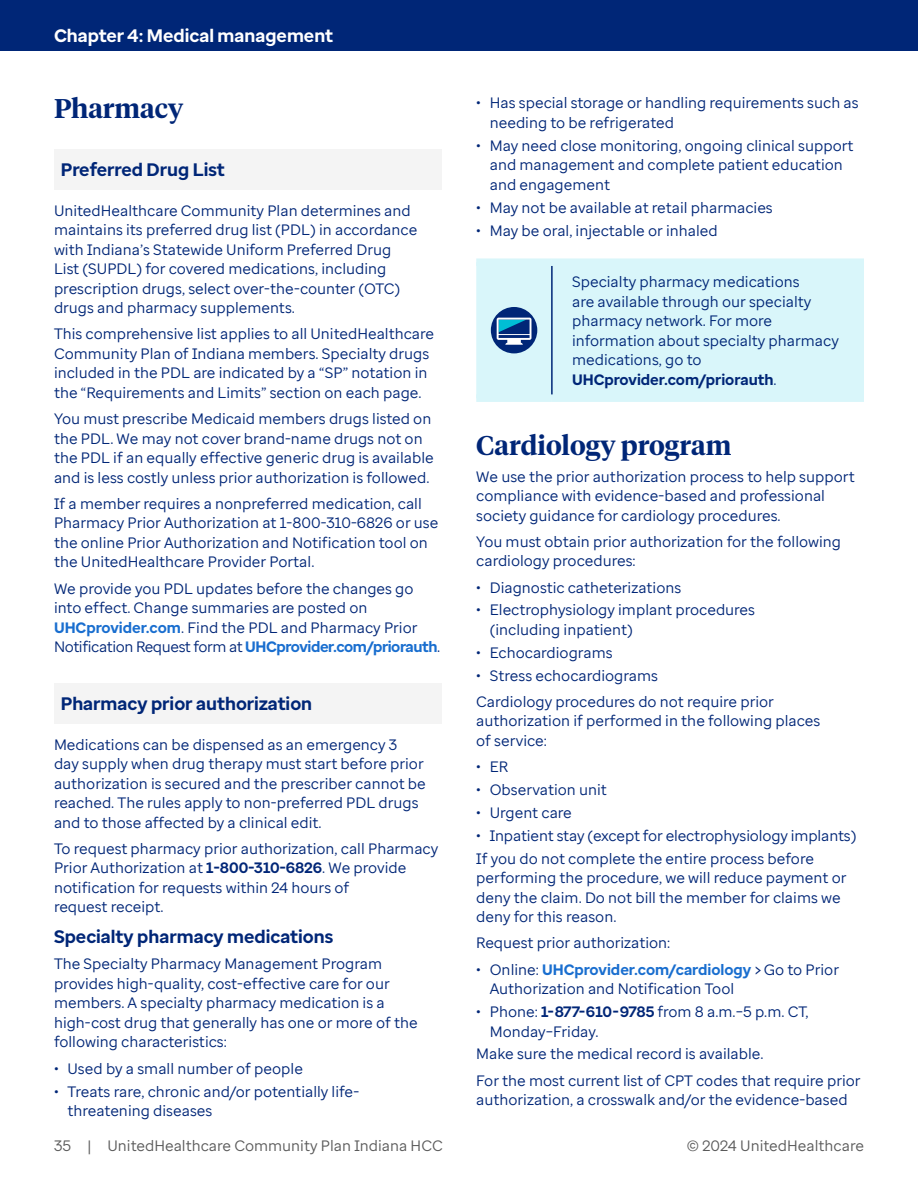
<style>
.page{position:relative;width:918px;height:1188px;background:#fff}
.page>*{position:absolute;margin:0;border:0;box-sizing:border-box;transform-origin:0 0}
.H4{font:600 27px "UHC Serif Headline";color:#002677}
.Body{font:600 27px "UHC Serif Headline";color:#002677}
.H5_Sans_Gray_Shading{font:700 18px "Enterprise Sans";color:#002677}
.Body-2{font:700 18px "Enterprise Sans";color:#002677}
.t1{font:700 18px "Enterprise Sans";color:#fff}
.Body-3{font:15px/19.5px "Enterprise Sans";color:#002677}
.t2{font:15px "Enterprise Sans";color:#5a5a5a}
.s1{font-weight:700;color:#196ecf}
.s2{font-weight:700}
</style>
<div class="page">
<div style="left:0;top:0;width:918px;height:51px;background:#002677"></div>
<div style="left:54px;top:149px;width:388px;height:40px;background:#f4f4f4"></div>
<div style="left:54px;top:683px;width:388px;height:40px;background:#f4f4f4"></div>
<div style="left:476px;top:266px;width:388px;height:128px;background:#d9f6fa"></div>
<div style="left:476px;top:258px;width:76px;height:8px;background:#d9f6fa"></div>
<div style="left:552px;top:258px;width:312px;height:8px;background:#d9f6fa"></div>
<div style="left:476px;top:394px;width:76px;height:8px;background:#d9f6fa"></div>
<div style="left:552px;top:394px;width:312px;height:8px;background:#d9f6fa"></div>
<hr style="left:551px;top:266px;width:2px;height:128px;background:#002677">
<div style="left:491px;top:307px;width:46px;height:46px;background:#002677;border-radius:50%"></div>
<svg style="left:497px;top:318px;width:34px;height:27px"></svg>
<p class="t1" style="left:54px;top:24px;width:281px">Chapter 4: Medical management</p>
<p class="Body" style="left:54px;top:90px;width:131px">Pharmacy</p>
<p class="H5_Sans_Gray_Shading" style="left:61px;top:158px;width:166px">Preferred Drug List</p>
<p class="Body-3" style="left:54px;top:200px;width:365px">UnitedHealthcare Community Plan determines and maintains its preferred drug list (PDL) in accordance with Indiana’s Statewide Uniform Preferred Drug List (SUPDL) for covered medications, including prescription drugs, select over-the-counter (OTC) drugs and pharmacy supplements.</p>
<p class="Body-3" style="left:54px;top:324px;width:382px">This comprehensive list applies to all UnitedHealthcare Community Plan of Indiana members. Specialty drugs included in the PDL are indicated by a “SP” notation in the “Requirements and Limits” section on each page.</p>
<p class="Body-3" style="left:54px;top:409px;width:381px">You must prescribe Medicaid members drugs listed on the PDL. We may not cover brand-name drugs not on the PDL if an equally effective generic drug is available and is less costly unless prior authorization is followed.</p>
<p class="Body-3" style="left:54px;top:494px;width:386px">If a member requires a nonpreferred medication, call Pharmacy Prior Authorization at 1-800-310-6826 or use the online Prior Authorization and Notification tool on the UnitedHealthcare Provider Portal.</p>
<p class="Body-3" style="left:54px;top:578px;width:388px">We provide you PDL updates before the changes go into effect. Change summaries are posted on <span class="s1">UHCprovider.com</span>. Find the PDL and Pharmacy Prior Notification Request form at <span class="s1">UHCprovider.com/priorauth</span>.</p>
<p class="H5_Sans_Gray_Shading" style="left:61px;top:692px;width:253px">Pharmacy prior authorization</p>
<p class="Body-3" style="left:54px;top:734px;width:373px">Medications can be dispensed as an emergency 3 day supply when drug therapy must start before prior authorization is secured and the prescriber cannot be reached. The rules apply to non-preferred PDL drugs and to those affected by a clinical edit.</p>
<p class="Body-3" style="left:54px;top:839px;width:386px">To request pharmacy prior authorization, call Pharmacy Prior Authorization at <span class="s2">1-800-310-6826</span>. We provide notification for requests within 24 hours of<br>request receipt.</p>
<p class="Body-2" style="left:54px;top:925px;width:281px">Specialty pharmacy medications</p>
<p class="Body-3" style="left:54px;top:954px;width:365px">The Specialty Pharmacy Management Program provides high-quality, cost-effective care for our members. A specialty pharmacy medication is a high-cost drug that generally has one or more of the following characteristics:</p>
<p class="Body-3" style="left:54px;top:1058px;width:250px">• Used by a small number of people</p>
<p class="Body-3" style="left:68px;top:1081px;width:293px;text-indent:-14px">• Treats rare, chronic and/or potentially life&shy;threatening diseases</p>
<p class="Body-3" style="left:490px;top:93px;width:370px;text-indent:-14px">• Has special storage or handling requirements such as needing to be refrigerated</p>
<p class="Body-3" style="left:490px;top:136px;width:365px;text-indent:-14px">• May need close monitoring, ongoing clinical support and management and complete patient education and engagement</p>
<p class="Body-3" style="left:476px;top:198px;width:298px">• May not be available at retail pharmacies</p>
<p class="Body-3" style="left:476px;top:220px;width:243px">• May be oral, injectable or inhaled</p>
<p class="Body-3" style="left:572px;top:272px;width:268px">Specialty pharmacy medications<br>are available through our specialty pharmacy network. For more information about specialty pharmacy medications, go to<br><span class="s2">UHCprovider.com/priorauth</span>.</p>
<p class="H4" style="left:476px;top:427px;width:256px">Cardiology program</p>
<p class="Body-3" style="left:476px;top:466px;width:380px">We use the prior authorization process to help support compliance with evidence-based and professional society guidance for cardiology procedures.</p>
<p class="Body-3" style="left:476px;top:532px;width:366px">You must obtain prior authorization for the following cardiology procedures:</p>
<p class="Body-3" style="left:476px;top:577px;width:207px">• Diagnostic catheterizations</p>
<p class="Body-3" style="left:490px;top:600px;width:267px;text-indent:-14px">• Electrophysiology implant procedures (including inpatient)</p>
<p class="Body-3" style="left:476px;top:643px;width:138px">• Echocardiograms</p>
<p class="Body-3" style="left:476px;top:666px;width:183px">• Stress echocardiograms</p>
<p class="Body-3" style="left:476px;top:692px;width:346px">Cardiology procedures do not require prior authorization if performed in the following places of service:</p>
<p class="Body-3" style="left:476px;top:757px;width:34px">• ER</p>
<p class="Body-3" style="left:476px;top:780px;width:132px">• Observation unit</p>
<p class="Body-3" style="left:476px;top:803px;width:97px">• Urgent care</p>
<p class="Body-3" style="left:476px;top:826px;width:382px">• Inpatient stay (except for electrophysiology implants)</p>
<p class="Body-3" style="left:476px;top:849px;width:372px">If you do not complete the entire process before performing the procedure, we will reduce payment or deny the claim. Do not bill the member for claims we deny for this reason.</p>
<p class="Body-3" style="left:476px;top:933px;width:196px">Request prior authorization:</p>
<p class="Body-3" style="left:490px;top:960px;width:351px;text-indent:-14px">• Online: <span class="s1">UHCprovider.com/cardiology</span> &gt; Go to Prior<br>Authorization and Notification Tool</p>
<p class="Body-3" style="left:490px;top:1002px;width:320px;text-indent:-14px">• Phone: <span class="s2">1-877-610-9785</span> from 8 a.m.–5 p.m. CT,<br>Monday–Friday.</p>
<p class="Body-3" style="left:476px;top:1044px;width:289px">Make sure the medical record is available.</p>
<p class="Body-3" style="left:476px;top:1071px;width:386px">For the most current list of CPT codes that require prior authorization, a crosswalk and/or the evidence-based</p>
<p class="t2" style="left:54px;top:1136px;width:390px">35 | UnitedHealthcare Community Plan Indiana HCC</p>
<p class="t2" style="left:687px;top:1136px;width:178px">© 2024 UnitedHealthcare</p>
</div>
